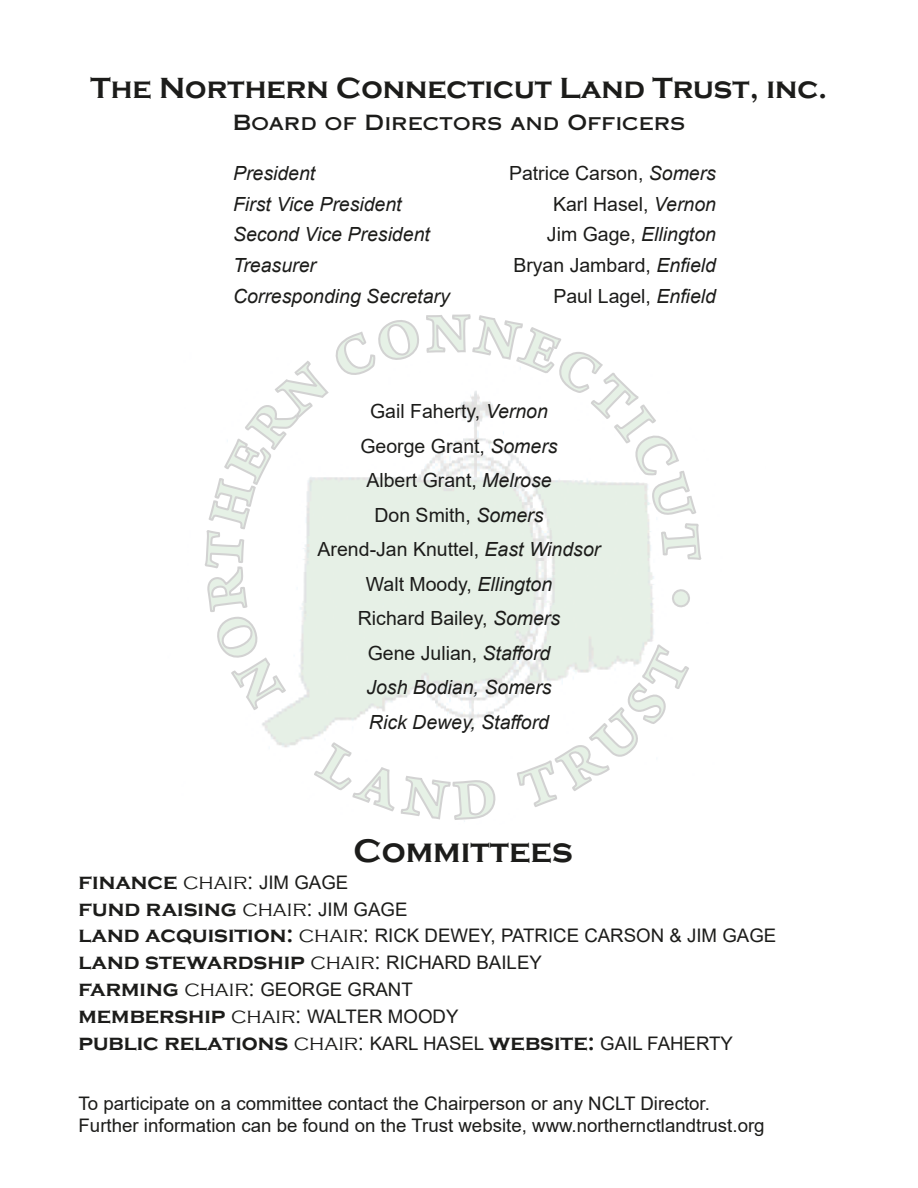
<style>
.page{position:relative;width:918px;height:1188px;background:#fff}
.page>*{position:absolute;margin:0;border:0;box-sizing:border-box;transform-origin:0 0}
.t1{font:700 33.6px "Copperplate Gothic";color:#1c1c1a}
.t2{font:700 30px "Copperplate Gothic";color:#1c1c1a}
.t3{font:700 22.35px/26.8px "Copperplate Gothic";color:#1c1c1a}
.t4{font:21px "Copperplate Gothic Std 31 AB";color:#1c1c1a}
.t5{font:19.5px/34.5px "Arial";color:#1c1c1a;text-align:right}
.t6{font:italic 19.5px/30.8px "Arial";color:#1c1c1a}
.t7{font:18.6px/26.8px "Arial";color:#1c1c1a}
.s1{font-style:italic}
.s2{font-weight:300}
.s3{font-family:"Arial";font-weight:400;font-size:18.6px}
.s4{font-family:"Copperplate Gothic";font-weight:700;font-size:22.35px}
.s5{font-family:"Copperplate Gothic";font-weight:300;font-size:22.35px}
</style>
<div class="page">
<svg style="left:204px;top:314px;width:498px;height:506px"></svg>
<h2 class="t2" style="left:91px;top:72px;width:738px">The Northern Connecticut Land Trust, inc.</h2>
<p class="t4" style="left:233px;top:110px;width:454px">Board of Directors and Officers</p>
<p class="t6" style="left:233px;top:158px;width:218px">President<br>First Vice President<br>Second Vice President<br>Treasurer<br>Corresponding Secretary</p>
<p class="t5" style="left:509px;top:157px;width:208px;line-height:30.8px">Patrice Carson, <span class="s1">Somers<br></span>Karl Hasel, <span class="s1">Vernon<br></span>Jim Gage, <span class="s1">Ellington<br></span>Bryan Jambard, <span class="s1">Enfield<br></span>Paul Lagel, <span class="s1">Enfield</span></p>
<p class="t5" style="left:318px;top:394px;width:284px;text-align:center">Gail Faherty, <span class="s1">Vernon<br></span>George Grant, <span class="s1">Somers<br></span>Albert Grant, <span class="s1">Melrose<br></span>Don Smith, <span class="s1">Somers<br></span>Arend-Jan Knuttel, <span class="s1">East Windsor<br></span>Walt Moody, <span class="s1">Ellington<br></span>Richard Bailey, <span class="s1">Somers<br></span>Gene Julian, <span class="s1">Stafford<br>Josh Bodian, Somers<br>Rick Dewey, Stafford</span></p>
<h1 class="t1" style="left:354px;top:832px;width:221px">Committees</h1>
<p class="t3" style="left:79px;top:868px;width:330px">finance <span class="s2">chair:</span> <span class="s3">JIM GAGE </span>fund raising <span class="s2">chair:</span> <span class="s3">JIM GAGE</span></p>
<p class="t7" style="left:79px;top:922px;width:699px"><span class="s4">land acquisition:</span> <span class="s5">chair:</span> RICK DEWEY, PATRICE CARSON &amp; JIM GAGE</p>
<p class="t3" style="left:79px;top:949px;width:465px">land stewardship <span class="s2">chair:</span> <span class="s3">RICHARD BAILEY</span></p>
<p class="t7" style="left:79px;top:976px;width:381px"><span class="s4">farming</span> <span class="s5">chair:</span> GEORGE GRANT <span class="s4">membership</span> <span class="s5">chair:</span> WALTER MOODY</p>
<p class="t3" style="left:79px;top:1029px;width:656px">public relations <span class="s2">chair:</span> <span class="s3">KARL HASEL</span> website: <span class="s3">GAIL FAHERTY</span></p>
<p class="t7" style="left:79px;top:1092px;width:688px;line-height:22.4px">To participate on a committee contact the Chairperson or any NCLT Director.<br>Further information can be found on the Trust website, www.northernctlandtrust.org</p>
</div>
